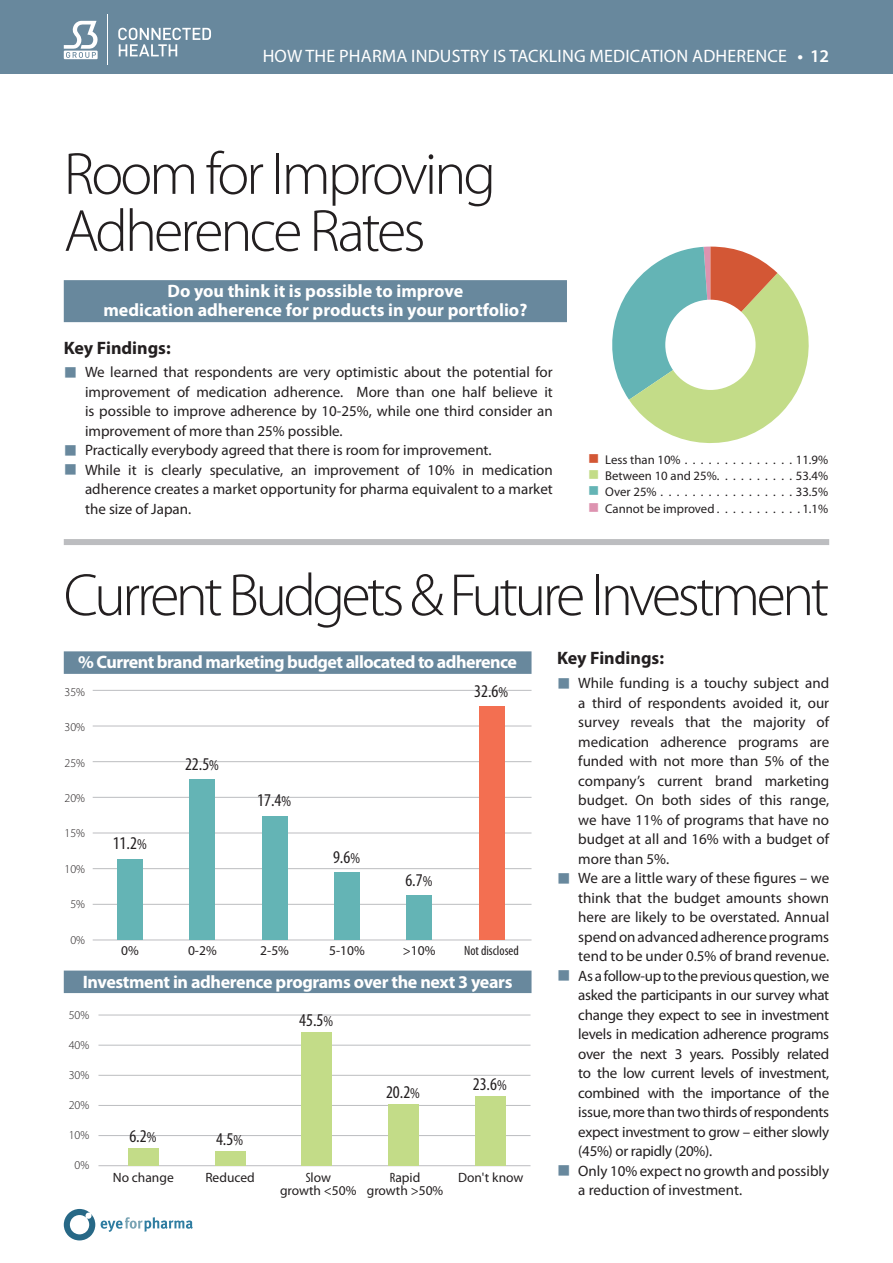
<style>
.page{position:relative;width:893px;height:1263px;background:#fff}
.page>*{position:absolute;margin:0;border:0;box-sizing:border-box;transform-origin:0 0}
.t1{font:300 60px/57px "Myriad Pro";letter-spacing:-.06em;color:#231f20}
.t2{font:700 18px "Myriad Pro";letter-spacing:-.02em;color:#fff}
.t3{font:700 18px/19.5px "Myriad Pro";color:#fff;text-align:center}
.t4{font:18px "Myriad Pro";letter-spacing:.01em;color:#fff}
.t5{font:condensed 18px "Myriad Pro";color:#231f20}
.t6{font:700 18px "Myriad Pro";color:#231f20}
.t7{font:15px/19.5px "Myriad Pro";color:#231f20}
.t8{font:13.5px/13.5px "Myriad Pro";color:#231f20;text-align:center}
.t9{font:condensed 13.5px "Myriad Pro";color:#231f20}
.t10{font:12.75px/16.4px "Myriad Pro";color:#231f20}
.t11{font:300 12px "Myriad Pro";color:#231f20}
.s1{font-weight:600}
.s2{color:#c3dc88}
.s3{color:#dd93b0}
.s4{font-size:15px}
.s5{font-stretch:condensed}
</style>
<div class="page">
<div style="left:0;top:0;width:893px;height:74px;background:#68889d"></div>
<svg style="left:64px;top:1209px;width:31px;height:31px"></svg>
<svg style="left:101px;top:1217px;width:92px;height:15px"></svg>
<svg style="left:64px;top:21px;width:34px;height:38px"></svg>
<svg style="left:118px;top:28px;width:93px;height:28px"></svg>
<hr style="left:108px;top:15px;width:1px;height:50px;background:#fff">
<svg style="left:612px;top:247px;width:197px;height:196px"></svg>
<div style="left:665px;top:300px;width:91px;height:90px;background:#fff;border-radius:50%"></div>
<div style="left:64px;top:280px;width:503px;height:42px;background:#68889d"></div>
<div style="left:64px;top:651px;width:467px;height:23px;background:#68889d"></div>
<div style="left:64px;top:970px;width:467px;height:23px;background:#68889d"></div>
<div style="left:64px;top:539px;width:765px;height:6px;background:#bcbdc0"></div>
<hr style="left:93px;top:690px;width:438px;height:1px;background:#bcbdc0">
<hr style="left:93px;top:940px;width:438px;height:1px;background:#bcbdc0">
<hr style="left:98px;top:1165px;width:432px;height:1px;background:#bcbdc0">
<hr style="left:93px;top:868px;width:438px;height:1px;background:#bcbdc0">
<hr style="left:98px;top:1105px;width:432px;height:1px;background:#bcbdc0">
<hr style="left:93px;top:761px;width:438px;height:1px;background:#bcbdc0">
<hr style="left:98px;top:1015px;width:432px;height:1px;background:#bcbdc0">
<hr style="left:93px;top:726px;width:438px;height:1px;background:#bcbdc0">
<hr style="left:93px;top:797px;width:438px;height:1px;background:#bcbdc0">
<hr style="left:98px;top:1045px;width:432px;height:1px;background:#bcbdc0">
<hr style="left:93px;top:833px;width:438px;height:1px;background:#bcbdc0">
<hr style="left:98px;top:1075px;width:432px;height:1px;background:#bcbdc0">
<hr style="left:93px;top:904px;width:438px;height:1px;background:#bcbdc0">
<hr style="left:98px;top:1135px;width:432px;height:1px;background:#bcbdc0">
<div style="left:117px;top:859px;width:26px;height:81px;background:#64b4b5"></div>
<div style="left:128px;top:1148px;width:31px;height:17px;background:#c3dc88"></div>
<div style="left:334px;top:873px;width:26px;height:67px;background:#64b4b5"></div>
<div style="left:388px;top:1104px;width:31px;height:61px;background:#c3dc88"></div>
<div style="left:190px;top:779px;width:25px;height:161px;background:#64b4b5"></div>
<div style="left:215px;top:1151px;width:30px;height:14px;background:#c3dc88"></div>
<div style="left:406px;top:896px;width:26px;height:44px;background:#64b4b5"></div>
<div style="left:475px;top:1096px;width:30px;height:69px;background:#c3dc88"></div>
<div style="left:262px;top:816px;width:25px;height:124px;background:#64b4b5"></div>
<div style="left:301px;top:1032px;width:31px;height:133px;background:#c3dc88"></div>
<div style="left:479px;top:706px;width:25px;height:234px;background:#f36f51"></div>
<p class="t4" style="left:263px;top:46px;width:568px">HOW THE PHARMA INDUSTRY IS TACKLING MEDICATION ADHERENCE <span class="s1">• 12</span></p>
<h1 class="t1" style="left:64px;top:146px;width:434px">Room for Improving<br>Adherence Rates</h1>
<p class="t3" style="left:103px;top:281px;width:425px">Do you think it is possible to improve<br>medication adherence for products in your portfolio?</p>
<p class="t6" style="left:64px;top:338px;width:109px">Key Findings:</p>
<p class="t7" style="left:85px;top:363px;width:469px">We learned that respondents are very optimistic about the potential for improvement of medication adherence. More than one half believe it is possible to improve adherence by 10-25%, while one third consider an improvement of more than 25% possible.<br>Practically everybody agreed that there is room for improvement.<br>While it is clearly speculative, an improvement of 10% in medication adherence creates a market opportunity for pharma equivalent to a market the size of Japan.</p>
<p class="t10" style="left:796px;top:451px;width:34px">11.9%</p>
<p class="t10" style="left:588px;top:468px;width:133px"><span class="s2">■</span> Between 10 and 25%..........</p>
<p class="t10" style="left:796px;top:468px;width:34px">53.4%<br>33.5%</p>
<p class="t10" style="left:588px;top:500px;width:130px"><span class="s3">■</span> Cannot be improved...........</p>
<p class="t10" style="left:802px;top:500px;width:27px">1.1%</p>
<h1 class="t1" style="left:64px;top:568px;width:767px">Current Budgets &amp; Future Investment</h1>
<p class="t6" style="left:557px;top:648px;width:109px">Key Findings:</p>
<p class="t7" style="left:578px;top:674px;width:252px">While funding is a touchy subject and a third of respondents avoided it, our survey reveals that the majority of medication adherence programs are funded with not more than 5% of the company’s current brand marketing budget. On both sides of this range, we have 11% of programs that have no budget at all and 16% with a budget of more than 5%.<br>We are a little wary of these figures – we think that the budget amounts shown here are likely to be overstated. Annual spend on advanced adherence programs tend to be under 0.5% of brand revenue.<br>As a follow-up to the previous question, we asked the participants in our survey what change they expect to see in investment levels in medication adherence programs over the next 3 years. Possibly related to the low current levels of investment, combined with the importance of the issue, more than two thirds of respondents expect investment to grow – either slowly (45%) or rapidly (20%).<br>Only 10% expect no growth and possibly a reduction of investment.</p>
<p class="t2" style="left:78px;top:652px;width:440px">% Current brand marketing budget allocated to adherence</p>
<p class="t5" style="left:474px;top:681px;width:35px">32.6<span class="s4">%</span></p>
<p class="t11" style="left:64px;top:685px;width:22px">35%</p>
<p class="t11" style="left:64px;top:720px;width:22px">30%</p>
<p class="t11" style="left:64px;top:756px;width:22px">25%</p>
<p class="t11" style="left:64px;top:791px;width:22px">20%</p>
<p class="t11" style="left:64px;top:827px;width:22px">15%</p>
<p class="t11" style="left:64px;top:862px;width:22px">10%</p>
<p class="t11" style="left:70px;top:898px;width:16px">5%</p>
<p class="t11" style="left:70px;top:933px;width:16px">0%</p>
<p class="t5" style="left:185px;top:754px;width:35px">22.5<span class="s4">%</span></p>
<p class="t5" style="left:257px;top:790px;width:35px">17.4<span class="s4">%</span></p>
<p class="t5" style="left:113px;top:834px;width:35px">11.2<span class="s4">%</span></p>
<p class="t5" style="left:333px;top:847px;width:29px">9.6<span class="s4">%</span></p>
<p class="t5" style="left:405px;top:870px;width:29px">6.7<span class="s4">%</span></p>
<p class="t9" style="left:464px;top:943px;width:56px">Not disclosed</p>
<p class="t8" style="left:121px;top:944px;width:19px">0%</p>
<p class="t8" style="left:188px;top:944px;width:30px">0-2%</p>
<p class="t8" style="left:260px;top:944px;width:30px">2-5%</p>
<p class="t8" style="left:329px;top:944px;width:37px">5-10%</p>
<p class="t8" style="left:403px;top:944px;width:34px">&gt;10%</p>
<p class="t2" style="left:83px;top:971px;width:431px">Investment in adherence programs over the next 3 years</p>
<p class="t11" style="left:69px;top:1009px;width:22px">50%</p>
<p class="t11" style="left:69px;top:1038px;width:22px">40%</p>
<p class="t11" style="left:69px;top:1068px;width:22px">30%</p>
<p class="t11" style="left:69px;top:1098px;width:22px">20%</p>
<p class="t11" style="left:69px;top:1128px;width:22px">10%</p>
<p class="t11" style="left:75px;top:1158px;width:16px">0%</p>
<p class="t5" style="left:299px;top:1011px;width:35px">45.5<span class="s4">%</span></p>
<p class="t5" style="left:473px;top:1074px;width:35px">23.6<span class="s4">%</span></p>
<p class="t5" style="left:386px;top:1082px;width:35px">20.2<span class="s4">%</span></p>
<p class="t5" style="left:129px;top:1126px;width:29px">6.2<span class="s4">%</span></p>
<p class="t5" style="left:216px;top:1129px;width:29px">4.5<span class="s4">%</span></p>
<p class="t8" style="left:113px;top:1171px;width:63px">No change</p>
<p class="t8" style="left:280px;top:1171px;width:78px"><span class="s5">S</span>low<br>growth &lt;50%</p>
<p class="t8" style="left:205px;top:1171px;width:51px">Reduced</p>
<p class="t8" style="left:367px;top:1171px;width:78px"><span class="s5">R</span>apid<br>growth &gt;50%</p>
<p class="t8" style="left:458px;top:1171px;width:67px">Don't know</p>
</div>
